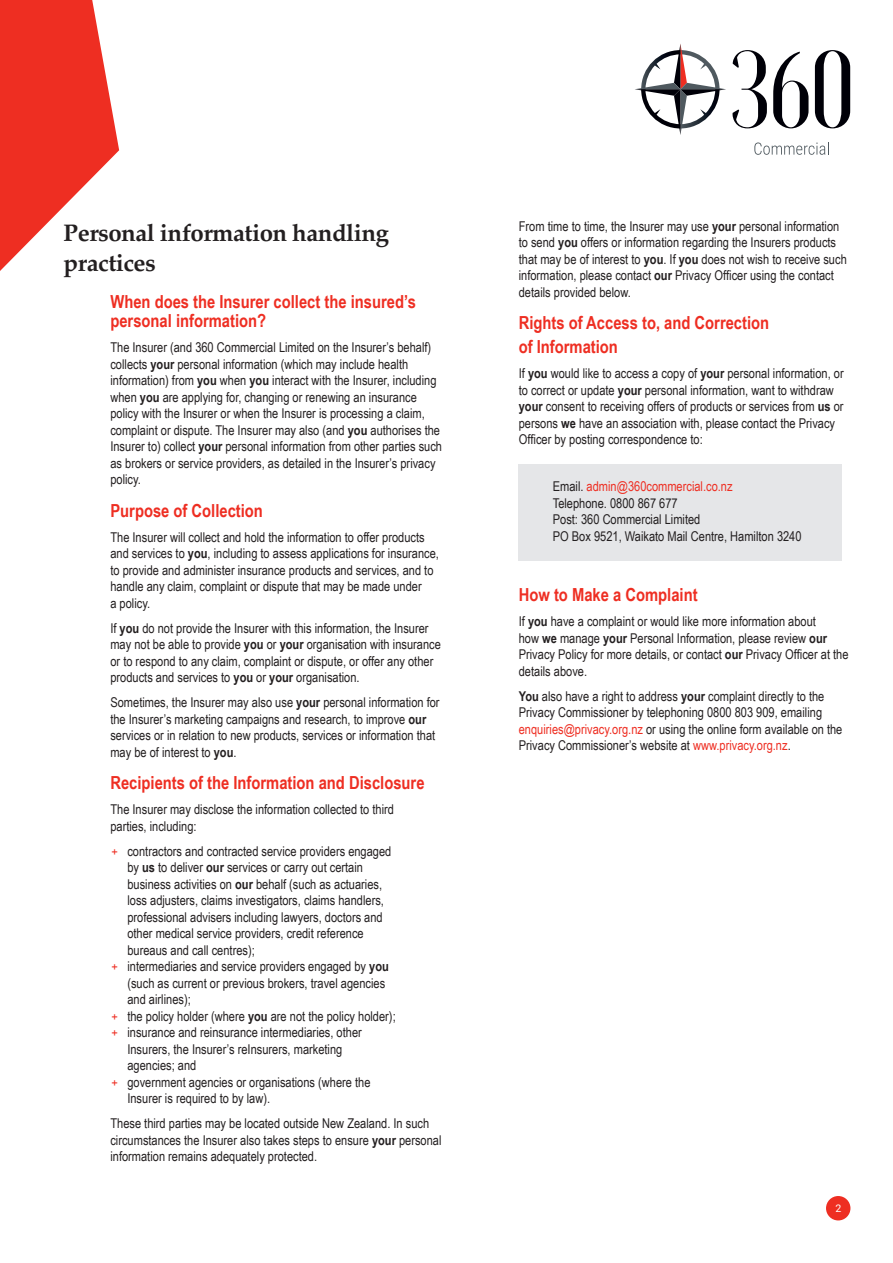
<style>
.page{position:relative;width:893px;height:1263px;background:#fff}
.page>*{position:absolute;margin:0;border:0;box-sizing:border-box;transform-origin:0 0}
.Subtitle{font:700 24px/30px "Palatino";letter-spacing:-.02em;color:#231f20}
.Secondary_Sub_-_Bold_red{font:700 18px/19.5px "Arial Narrow";color:#ee2e22}
.Body_Copy{font:13.5px/16.5px "Arial Narrow";color:#231f20}
.Contact_Address{font:13.5px/16.5px "Arial Narrow";color:#231f20}
.t1{font:10.5px "Roboto";color:#fff}
.s1{font-weight:700}
.s2{color:#ee2e22}
</style>
<div class="page">
<svg style="left:0;top:0;width:119px;height:271px"></svg>
<svg style="left:773px;top:52px;width:35px;height:76px"></svg>
<svg style="left:815px;top:50px;width:35px;height:78px"></svg>
<svg style="left:732px;top:50px;width:35px;height:78px"></svg>
<svg style="left:754px;top:142px;width:75px;height:13px"></svg>
<svg style="left:635px;top:44px;width:91px;height:91px"></svg>
<div style="left:826px;top:1196px;width:24px;height:24px;background:#ee2e22;border-radius:50%"></div>
<div style="left:519px;top:464px;width:323px;height:96px;background:#e5e6e8"></div>
<p class="Subtitle" style="left:64px;top:217px;width:327px">Personal information handling practices</p>
<p class="Secondary_Sub_-_Bold_red" style="left:110px;top:291px;width:307px">When does the Insurer collect the insured’s personal information?</p>
<p class="Body_Copy" style="left:110px;top:339px;width:333px">The Insurer (and 360 Commercial Limited on the Insurer’s behalf) collects <span class="s1">your</span> personal information (which may include health information) from <span class="s1">you</span> when <span class="s1">you</span> interact with the Insurer, including when <span class="s1">you</span> are applying for, changing or renewing an insurance policy with the Insurer or when the Insurer is processing a claim, complaint or dispute. The Insurer may also (and <span class="s1">you</span> authorises the Insurer to) collect <span class="s1">your</span> personal information from other parties such as brokers or service providers, as detailed in the Insurer’s privacy policy.</p>
<p class="Secondary_Sub_-_Bold_red" style="left:110px;top:500px;width:154px">Purpose of Collection</p>
<p class="Body_Copy" style="left:110px;top:528px;width:330px">The Insurer will collect and hold the information to offer products and services to <span class="s1">you</span>, including to assess applications for insurance, to provide and administer insurance products and services, and to handle any claim, complaint or dispute that may be made under<br>a policy.</p>
<p class="Body_Copy" style="left:110px;top:619px;width:332px">If <span class="s1">you</span> do not provide the Insurer with this information, the Insurer may not be able to provide <span class="s1">you</span> or <span class="s1">your</span> organisation with insurance or to respond to any claim, complaint or dispute, or offer any other products and services to <span class="s1">you</span> or <span class="s1">your</span> organisation.</p>
<p class="Body_Copy" style="left:110px;top:694px;width:331px">Sometimes, the Insurer may also use <span class="s1">your</span> personal information for the Insurer’s marketing campaigns and research, to improve <span class="s1">our </span>services or in relation to new products, services or information that may be of interest to <span class="s1">you</span>.</p>
<p class="Secondary_Sub_-_Bold_red" style="left:110px;top:772px;width:316px">Recipients of the Information and Disclosure</p>
<p class="Body_Copy" style="left:110px;top:801px;width:285px">The Insurer may disclose the information collected to third parties, including:</p>
<p class="Body_Copy" style="left:127px;top:842px;width:265px;text-indent:-16px"><span class="s2">+</span> contractors and contracted service providers engaged by <span class="s1">us</span> to deliver <span class="s1">our</span> services or carry out certain business activities on <span class="s1">our</span> behalf (such as actuaries, loss adjusters, claims investigators, claims handlers, professional advisers including lawyers, doctors and other medical service providers, credit reference bureaus and call centres);</p>
<p class="Body_Copy" style="left:127px;top:958px;width:263px;text-indent:-16px"><span class="s2">+</span> intermediaries and service providers engaged by <span class="s1">you </span>(such as current or previous brokers, travel agencies and airlines);</p>
<p class="Body_Copy" style="left:111px;top:1007px;width:286px"><span class="s2">+</span> the policy holder (where <span class="s1">you</span> are not the policy holder);</p>
<p class="Body_Copy" style="left:127px;top:1024px;width:236px;text-indent:-16px"><span class="s2">+</span> insurance and reinsurance intermediaries, other<br>Insurers, the Insurer’s reInsurers, marketing agencies; and</p>
<p class="Body_Copy" style="left:127px;top:1073px;width:245px;text-indent:-16px"><span class="s2">+</span> government agencies or organisations (where the<br>Insurer is required to by law).</p>
<p class="Body_Copy" style="left:110px;top:1115px;width:333px">These third parties may be located outside New Zealand. In such circumstances the Insurer also takes steps to ensure <span class="s1">your</span> personal information remains adequately protected.</p>
<p class="Body_Copy" style="left:519px;top:217px;width:330px">From time to time, the Insurer may use <span class="s1">your</span> personal information to send <span class="s1">you</span> offers or information regarding the Insurers products that may be of interest to <span class="s1">you</span>. If <span class="s1">you</span> does not wish to receive such information, please contact <span class="s1">our</span> Privacy Officer using the contact details provided below.</p>
<p class="Secondary_Sub_-_Bold_red" style="left:519px;top:310px;width:252px;line-height:24px">Rights of Access to, and Correction of Information</p>
<p class="Body_Copy" style="left:519px;top:365px;width:326px">If <span class="s1">you</span> would like to access a copy of <span class="s1">your</span> personal information, or to correct or update <span class="s1">your</span> personal information, want to withdraw <span class="s1">your</span> consent to receiving offers of products or services from <span class="s1">us</span> or persons <span class="s1">we</span> have an association with, please contact the Privacy Officer by posting correspondence to:</p>
<p class="Contact_Address" style="left:553px;top:478px;width:250px">Email. <span class="s2">admin@360commercial.co.nz<br></span>Telephone. 0800 867 677<br>Post: 360 Commercial Limited<br>PO Box 9521, Waikato Mail Centre, Hamilton 3240</p>
<p class="Secondary_Sub_-_Bold_red" style="left:519px;top:584px;width:180px">How to Make a Complaint</p>
<p class="Body_Copy" style="left:519px;top:612px;width:331px">If <span class="s1">you</span> have a complaint or would like more information about<br>how <span class="s1">we</span> manage <span class="s1">your</span> Personal Information, please review <span class="s1">our </span>Privacy Policy for more details, or contact <span class="s1">our</span> Privacy Officer at the details above.</p>
<p class="Body_Copy" style="left:519px;top:687px;width:325px"><span class="s1">You</span> also have a right to address <span class="s1">your</span> complaint directly to the Privacy Commissioner by telephoning 0800 803 909, emailing <span class="s2">enquiries@privacy.org.nz</span> or using the online form available on the Privacy Commissioner’s website at <span class="s2">www.privacy.org.nz</span>.</p>
<p class="t1" style="left:835px;top:1201px;width:7px">2</p>
</div>
